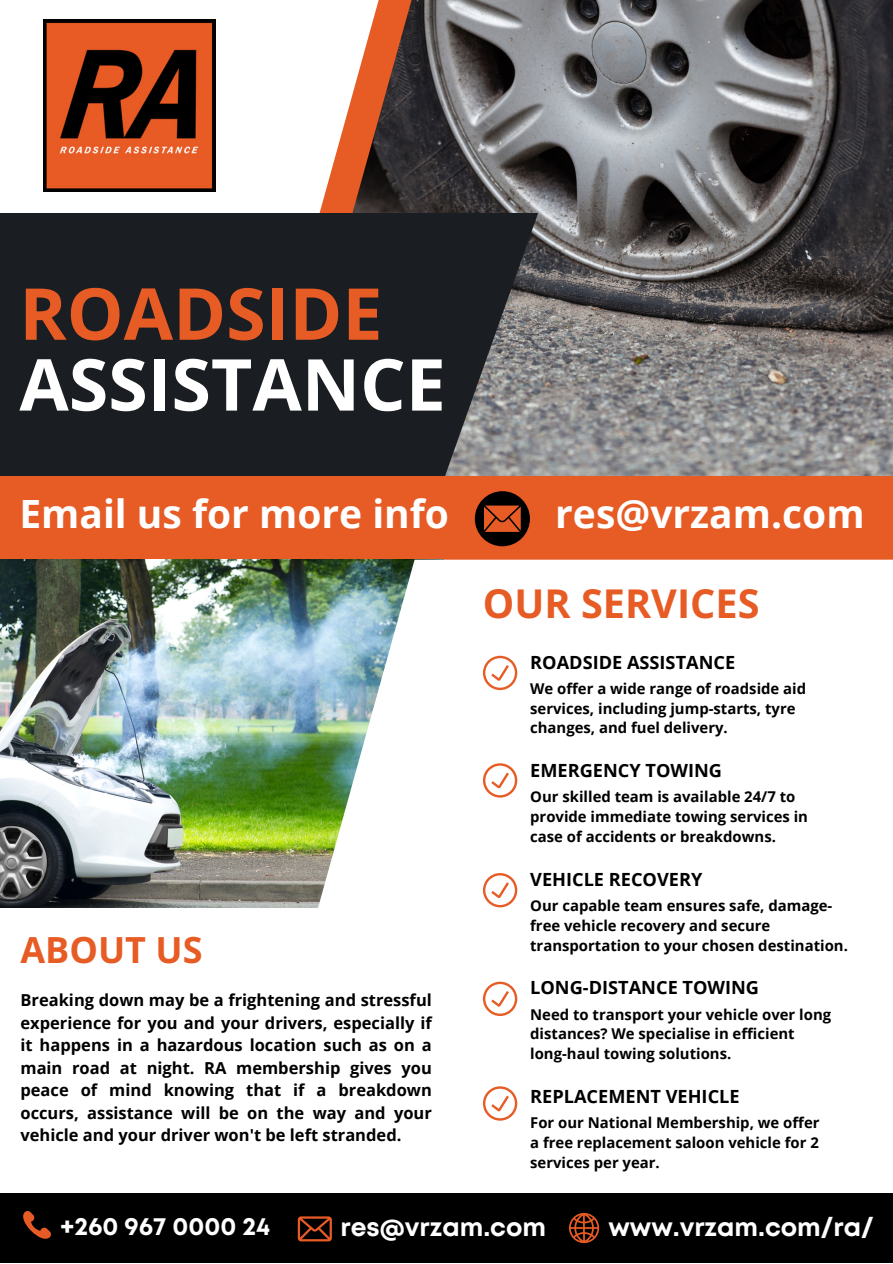
<style>
.page{position:relative;width:893px;height:1264px;background:#fff}
.page>*{position:absolute;margin:0;border:0;box-sizing:border-box;transform-origin:0 0}
.t1{font:700 71.55px/70.8px "Open Sans";color:#fff}
.t2{font:700 39.6px "Open Sans";color:#e75b25}
.t3{font:700 39px "Open Sans";color:#fff}
.t4{font:700 36px "Open Sans";color:#e75b25}
.t5{font:700 25.2px "Mont";color:#fff}
.t6{font:700 18.15px "Open Sans";color:#000}
.t7{font:700 16.5px/22.5px "Open Sans";color:#000;text-align:justify}
.t8{font:700 14.85px/19.8px "Open Sans";color:#000}
.s1{color:#e75b25}
</style>
<div class="page">
<img style="left:416px;top:0;width:476px;height:476px">
<svg style="left:390px;top:0;width:26px;height:212px;background:#4b342f"></svg>
<svg style="left:43px;top:0;width:347px;height:212px"></svg>
<svg style="left:0;top:212px;width:538px;height:264px;background:#24272a"></svg>
<div style="left:0;top:476px;width:892px;height:83px;background:#e75b25"></div>
<img style="left:0;top:559px;width:306px;height:348px">
<svg style="left:306px;top:559px;width:586px;height:349px"></svg>
<svg style="left:483px;top:655px;width:34px;height:35px"></svg>
<svg style="left:483px;top:763px;width:34px;height:34px"></svg>
<svg style="left:483px;top:873px;width:34px;height:34px"></svg>
<svg style="left:483px;top:981px;width:34px;height:35px"></svg>
<svg style="left:483px;top:1086px;width:34px;height:34px"></svg>
<img style="left:44px;top:19px;width:172px;height:172px">
<div style="left:0;top:1192px;width:892px;height:70px;background:#000"></div>
<svg style="left:569px;top:1213px;width:30px;height:29px"></svg>
<svg style="left:23px;top:1211px;width:28px;height:28px"></svg>
<svg style="left:298px;top:1216px;width:33px;height:25px"></svg>
<svg style="left:475px;top:491px;width:55px;height:55px"></svg>
<p class="t1" style="left:19px;top:276px;width:428px"><span class="s1">ROADSIDE<br></span>ASSISTANCE</p>
<p class="t3" style="left:19px;top:486px;width:431px">Email us for more info</p>
<p class="t3" style="left:555px;top:486px;width:311px">res@vrzam.com</p>
<p class="t2" style="left:483px;top:576px;width:278px">OUR SERVICES</p>
<p class="t6" style="left:530px;top:649px;width:206px">ROADSIDE ASSISTANCE</p>
<p class="t8" style="left:530px;top:678px;width:277px">We offer a wide range of roadside aid services, including jump-starts, tyre changes, and fuel delivery.</p>
<p class="t6" style="left:530px;top:757px;width:193px">EMERGENCY TOWING</p>
<p class="t8" style="left:530px;top:786px;width:279px">Our skilled team is available 24/7 to provide immediate towing services in case of accidents or breakdowns.</p>
<p class="t4" style="left:20px;top:924px;width:183px">ABOUT US</p>
<p class="t7" style="left:20px;top:988px;width:413px">Breaking down may be a frightening and stressful experience for you and your drivers, especially if it happens in a hazardous location such as on a main road at night. RA membership gives you peace of mind knowing that if a breakdown occurs, assistance will be on the way and your vehicle and your driver won't be left stranded.</p>
<p class="t6" style="left:530px;top:866px;width:174px">VEHICLE RECOVERY</p>
<p class="t8" style="left:530px;top:895px;width:319px">Our capable team ensures safe, damage&shy;free vehicle recovery and secure transportation to your chosen destination.</p>
<p class="t6" style="left:530px;top:975px;width:230px">LONG-DISTANCE TOWING</p>
<p class="t8" style="left:530px;top:1003px;width:302px">Need to transport your vehicle over long distances? We specialise in efficient long-haul towing solutions.</p>
<p class="t6" style="left:530px;top:1083px;width:211px">REPLACEMENT VEHICLE</p>
<p class="t8" style="left:530px;top:1112px;width:291px;text-align:justify">For our National Membership, we offer a free replacement saloon vehicle for 2 services per year.</p>
<p class="t5" style="left:61px;top:1216px;width:211px">+260 967 0000 24</p>
<p class="t5" style="left:340px;top:1217px;width:207px">res@vrzam.com</p>
<p class="t5" style="left:608px;top:1217px;width:267px">www.vrzam.com/ra/</p>
</div>
